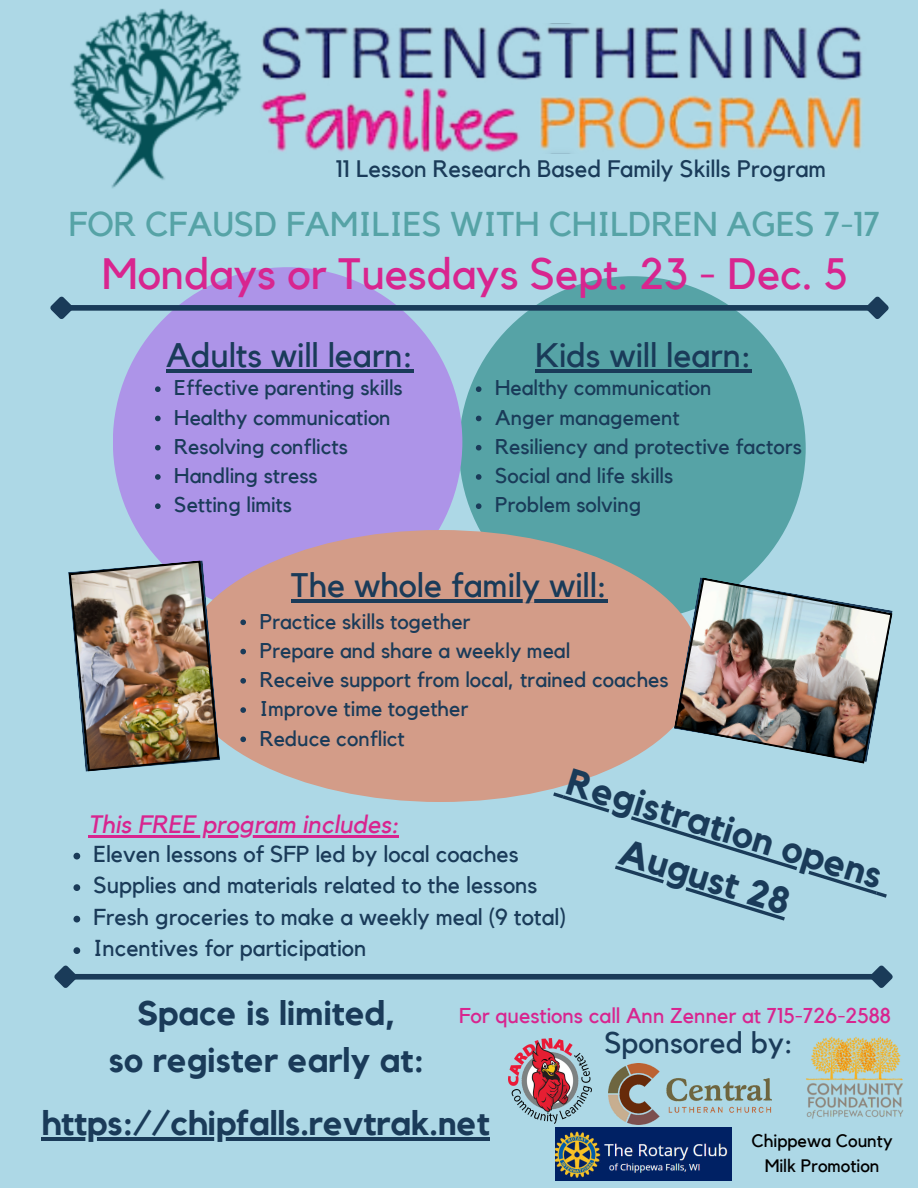
<style>
.page{position:relative;width:918px;height:1188px;background:#add8e6}
.page>*{position:absolute;margin:0;border:0;box-sizing:border-box;transform-origin:0 0}
.t1{font:43.8px "Kollektif";color:#d8258f}
.t2{font:700 37.5px "Kollektif";color:#1a3b59}
.t3{font:34.35px "Kollektif";color:#56a3a6}
.t4{font:700 34.05px/47.2px "Kollektif";color:#1a3b59;text-align:center}
.t5{font:34.05px "Kollektif";color:#1a3b59}
.t6{font:29.85px "Kollektif";color:#1a3b59}
.t7{font:italic 25.05px "Kollektif";color:#d8258f}
.t8{font:23.7px "Kollektif";color:#1a3b59}
.t9{font:22.95px "Kollektif";color:#1a3b59}
.t10{font:21.3px "Kollektif";color:#1a3b59}
.t11{font:21.3px "Kollektif";color:#d8258f}
.t12{font:18px/24.8px "Kollektif";color:#000;text-align:center}
</style>
<div class="page">
<div style="left:459px;top:276px;width:347px;height:344px;background:#56a3a6;border-radius:50%"></div>
<div style="left:113px;top:267px;width:349px;height:350px;background:#ad94e8;border-radius:50%"></div>
<div style="left:180px;top:530px;width:521px;height:272px;background:#d39c88;border-radius:50%"></div>
<svg style="left:240px;top:620px;width:6px;height:5px"></svg>
<svg style="left:240px;top:649px;width:6px;height:5px"></svg>
<svg style="left:240px;top:678px;width:6px;height:6px"></svg>
<svg style="left:240px;top:707px;width:6px;height:6px"></svg>
<svg style="left:240px;top:737px;width:6px;height:5px"></svg>
<hr style="left:89px;top:835px;width:310px;height:2px;background:#d8258f">
<svg style="left:73px;top:853px;width:7px;height:6px"></svg>
<svg style="left:73px;top:884px;width:7px;height:7px"></svg>
<svg style="left:73px;top:916px;width:7px;height:6px"></svg>
<svg style="left:73px;top:947px;width:7px;height:7px"></svg>
<div style="left:73px;top:974px;width:801px;height:6px;background:#1a3b59"></div>
<svg style="left:54px;top:965px;width:28px;height:23px"></svg>
<svg style="left:865px;top:965px;width:28px;height:23px"></svg>
<div style="left:69px;top:305px;width:801px;height:6px;background:#1a3b59"></div>
<svg style="left:50px;top:296px;width:28px;height:23px"></svg>
<svg style="left:861px;top:296px;width:28px;height:23px"></svg>
<img style="left:70px;top:8px;width:172px;height:180px">
<img style="left:261px;top:23px;width:601px;height:131px">
<img style="left:508px;top:1039px;width:84px;height:84px">
<img style="left:68px;top:560px;width:152px;height:212px">
<img style="left:674px;top:577px;width:219px;height:187px">
<img style="left:806px;top:1036px;width:98px;height:83px">
<img style="left:608px;top:1063px;width:163px;height:61px">
<img style="left:556px;top:1128px;width:175px;height:53px">
<hr style="left:166px;top:369px;width:247px;height:4px;background:#1a3b59">
<hr style="left:535px;top:369px;width:216px;height:4px;background:#1a3b59">
<svg style="left:155px;top:386px;width:6px;height:6px"></svg>
<svg style="left:155px;top:416px;width:6px;height:5px"></svg>
<svg style="left:155px;top:445px;width:6px;height:6px"></svg>
<svg style="left:155px;top:474px;width:6px;height:6px"></svg>
<svg style="left:155px;top:503px;width:6px;height:6px"></svg>
<svg style="left:476px;top:386px;width:6px;height:6px"></svg>
<svg style="left:476px;top:416px;width:6px;height:5px"></svg>
<svg style="left:476px;top:445px;width:6px;height:6px"></svg>
<svg style="left:476px;top:474px;width:6px;height:6px"></svg>
<svg style="left:476px;top:503px;width:6px;height:6px"></svg>
<hr style="left:291px;top:599px;width:316px;height:3px;background:#1a3b59">
<svg style="left:553px;top:792px;width:334px;height:129px"></svg>
<hr style="left:42px;top:1137px;width:448px;height:4px;background:#1a3b59">
<p class="t8" style="left:336px;top:158px;width:492px">11 Lesson Research Based Family Skills Program</p>
<p class="t3" style="left:69px;top:208px;width:813px">FOR CFAUSD FAMILIES WITH CHILDREN AGES 7-17</p>
<p class="t1" style="left:102px;top:254px;width:748px">Mondays or Tuesdays Sept. 23 - Dec. 5</p>
<p class="t5" style="left:166px;top:340px;width:249px">Adults will learn:</p>
<p class="t5" style="left:535px;top:340px;width:218px">Kids will learn:</p>
<p class="t10" style="left:174px;top:378px;width:230px">Effective parenting skills</p>
<p class="t10" style="left:174px;top:407px;width:218px">Healthy communication</p>
<h3 class="t10" style="left:174px;top:437px;width:175px">Resolving conflicts</h3>
<h6 class="t10" style="left:174px;top:466px;width:145px">Handling stress</h6>
<p class="t10" style="left:174px;top:495px;width:119px">Setting limits</p>
<p class="t10" style="left:495px;top:378px;width:218px">Healthy communication</p>
<p class="t10" style="left:495px;top:407px;width:186px">Anger management</p>
<p class="t10" style="left:495px;top:437px;width:308px">Resiliency and protective factors</p>
<h3 class="t10" style="left:495px;top:466px;width:180px">Social and life skills</h3>
<p class="t10" style="left:495px;top:495px;width:148px">Problem solving</p>
<h5 class="t5" style="left:291px;top:569px;width:318px">The whole family will:</h5>
<p class="t10" style="left:260px;top:611px;width:212px">Practice skills together</p>
<p class="t10" style="left:260px;top:641px;width:312px">Prepare and share a weekly meal</p>
<h6 class="t10" style="left:260px;top:670px;width:411px">Receive support from local, trained coaches</h6>
<h2 class="t10" style="left:260px;top:699px;width:210px">Improve time together</h2>
<h1 class="t10" style="left:260px;top:728px;width:147px">Reduce conflict</h1>
<p class="t2" style="left:573px;top:764px;width:329px;rotate:17deg">Registration opens</p>
<h4 class="t7" style="left:89px;top:813px;width:312px">This FREE program includes:</h4>
<h4 class="t9" style="left:93px;top:843px;width:427px">Eleven lessons of SFP led by local coaches</h4>
<p class="t9" style="left:93px;top:875px;width:445px">Supplies and materials related to the lessons</p>
<p class="t9" style="left:93px;top:906px;width:474px">Fresh groceries to make a weekly meal (9 total)</p>
<p class="t9" style="left:93px;top:938px;width:274px">Incentives for participation</p>
<p class="t2" style="left:625px;top:834px;width:178px;rotate:17deg">August 28</p>
<h3 class="t4" style="left:109px;top:991px;width:317px">Space is limited,<br>so register early at:</h3>
<p class="t11" style="left:459px;top:1006px;width:433px">For questions call Ann Zenner at 715-726-2588</p>
<p class="t4" style="left:42px;top:1101px;width:450px">https://chipfalls.revtrak.net</p>
<p class="t6" style="left:604px;top:1029px;width:190px">Sponsored by:</p>
<p class="t12" style="left:751px;top:1129px;width:143px">Chippewa County<br>Milk Promotion</p>
</div>
